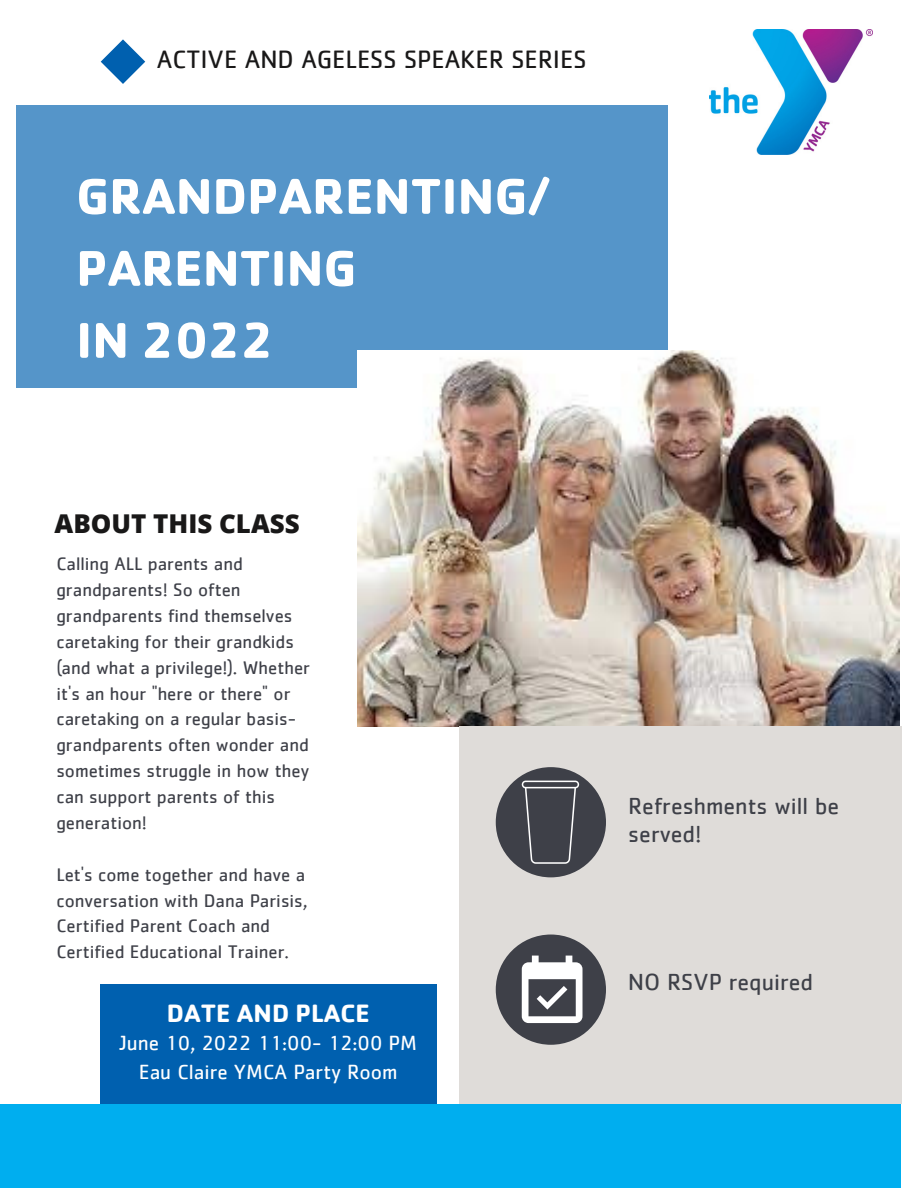
<style>
.page{position:relative;width:918px;height:1188px;background:#fff}
.page>*{position:absolute;margin:0;border:0;box-sizing:border-box;transform-origin:0 0}
.t1{font:700 52.05px/72px "Cachet";color:#fff}
.t2{font:25.95px "Cachet";color:#191818}
.t3{font:800 25.95px "Open Sans";color:#191818}
.t4{font:700 25.95px "Cachet";color:#fff}
.t5{font:24px/28.2px "Cachet";color:#3e4048}
.t6{font:21.15px "Cachet";color:#fff}
.t7{font:18.75px/25.8px "Cachet";color:#3e4048}
</style>
<div class="page">
<div style="left:17px;top:105px;width:651px;height:282px;background:#5595c9"></div>
<img style="left:358px;top:350px;width:541px;height:376px">
<div style="left:459px;top:726px;width:442px;height:378px;background:#dfdcd9"></div>
<div style="left:100px;top:985px;width:336px;height:119px;background:#0060af"></div>
<div style="left:0;top:1104px;width:901px;height:84px;background:#00aeef"></div>
<svg style="left:101px;top:39px;width:44px;height:45px"></svg>
<div style="left:496px;top:767px;width:110px;height:110px;background:#3e4048;border-radius:50%"></div>
<div style="left:496px;top:935px;width:110px;height:110px;background:#3e4048;border-radius:50%"></div>
<img style="left:710px;top:30px;width:163px;height:124px">
<svg style="left:522px;top:781px;width:57px;height:83px"></svg>
<svg style="left:522px;top:956px;width:61px;height:67px"></svg>
<p class="t2" style="left:157px;top:48px;width:431px">ACTIVE AND AGELESS SPEAKER SERIES</p>
<p class="t1" style="left:76px;top:158px;width:472px">GRANDPARENTING/<br>PARENTING</p>
<p class="t1" style="left:76px;top:302px;width:199px">IN 2022</p>
<p class="t3" style="left:55px;top:505px;width:247px">ABOUT THIS CLASS</p>
<p class="t7" style="left:56px;top:552px;width:255px">Calling ALL parents and grandparents! So often grandparents find themselves caretaking for their grandkids (and what a privilege!). Whether it's an hour "here or there" or caretaking on a regular basis&shy;grandparents often wonder and sometimes struggle in how they can support parents of this generation!</p>
<p class="t7" style="left:56px;top:862px;width:253px">Let's come together and have a conversation with Dana Parisis,<br>Certified Parent Coach and<br>Certified Educational Trainer.</p>
<p class="t4" style="left:167px;top:996px;width:204px">DATE AND PLACE</p>
<p class="t6" style="left:120px;top:1034px;width:299px">June 10, 2022 11:00- 12:00 PM</p>
<p class="t6" style="left:139px;top:1063px;width:260px">Eau Claire YMCA Party Room</p>
<p class="t5" style="left:628px;top:793px;width:212px">Refreshments will be served!</p>
<p class="t5" style="left:628px;top:969px;width:186px">NO RSVP required</p>
</div>
